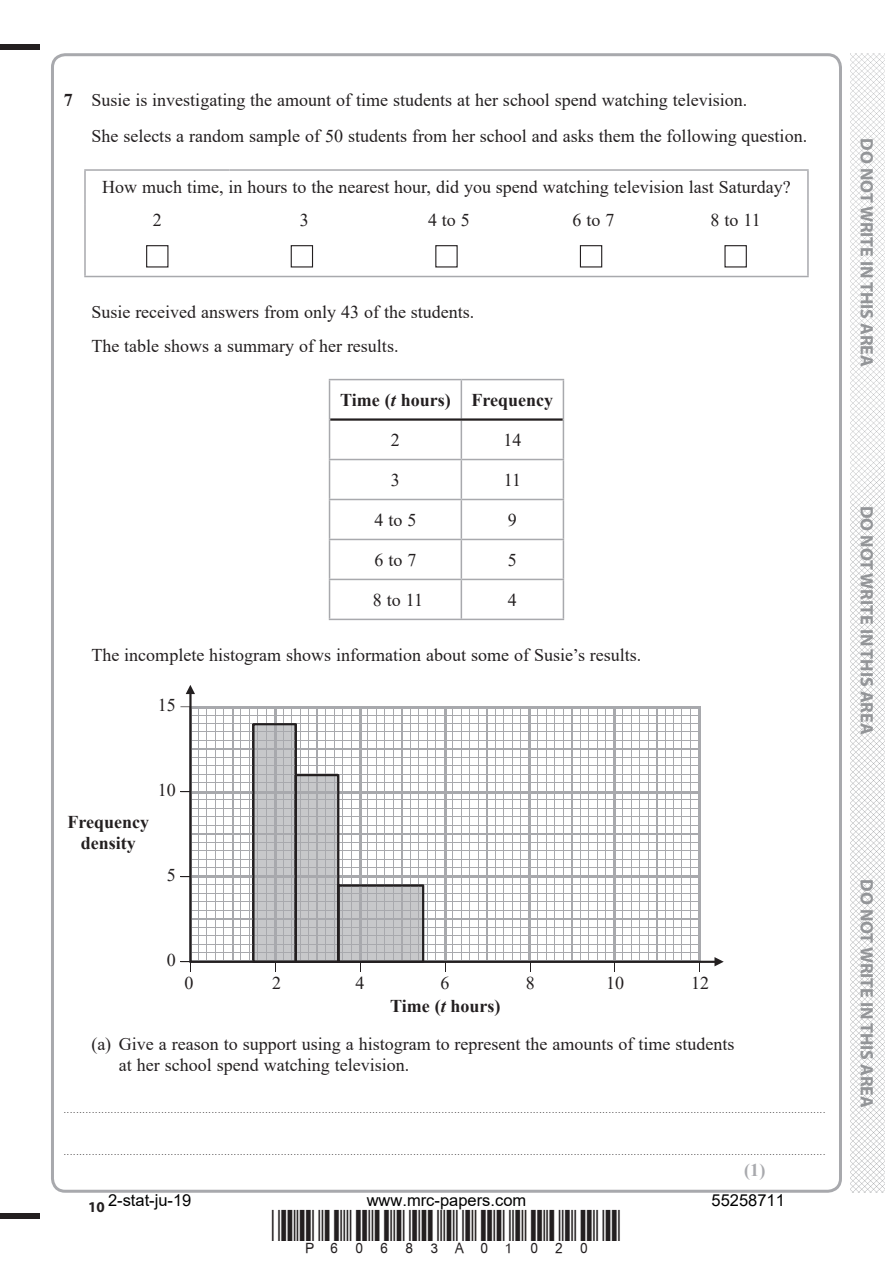
<style>
.page{position:relative;width:893px;height:1263px;background:#fff}
.page>*{position:absolute;margin:0;border:0;box-sizing:border-box;transform-origin:0 0}
.t1{font:18px/36px "Times New Roman";color:#231f20}
.t2{font:700 18px "Myriad Pro";color:#939598}
.t3{font:700 18px/21px "Times New Roman";color:#231f20;text-align:center}
.t4{font:700 18px "Times New Roman";color:#a8a9ad}
.t5{font:16.5px "Arial";color:#000}
.t6{font:700 15px "Myriad Pro";color:#231f20}
.t7{font:9px "Times New Roman";color:#231f20}
.s1{font-weight:700}
.s2{font-style:italic}
</style>
<div class="page">
<div style="left:0;top:44px;width:40px;height:5px;background:#231f20"></div>
<div style="left:0;top:1214px;width:40px;height:5px;background:#231f20"></div>
<img style="left:850px;top:53px;width:34px;height:1140px">
<hr style="left:84px;top:169px;width:146px;height:2px;background:#a8a9ad">
<hr style="left:84px;top:171px;width:2px;height:33px;background:#a8a9ad">
<hr style="left:230px;top:169px;width:579px;height:2px;background:#a8a9ad">
<hr style="left:807px;top:171px;width:2px;height:33px;background:#a8a9ad">
<hr style="left:84px;top:204px;width:2px;height:72px;background:#a8a9ad">
<hr style="left:807px;top:204px;width:2px;height:72px;background:#a8a9ad">
<hr style="left:84px;top:276px;width:725px;height:1px;background:#a8a9ad">
<div style="left:146px;top:245px;width:22px;height:23px;border:1px solid #231f20"></div>
<div style="left:291px;top:245px;width:22px;height:23px;border:1px solid #231f20"></div>
<div style="left:580px;top:245px;width:22px;height:23px;border:1px solid #231f20"></div>
<div style="left:724px;top:245px;width:23px;height:23px;border:1px solid #231f20"></div>
<hr style="left:329px;top:420px;width:1px;height:39px;background:#a8a9ad">
<hr style="left:461px;top:421px;width:1px;height:38px;background:#a8a9ad">
<hr style="left:563px;top:420px;width:1px;height:39px;background:#a8a9ad">
<hr style="left:329px;top:459px;width:132px;height:1px;background:#a8a9ad">
<hr style="left:329px;top:460px;width:1px;height:39px;background:#a8a9ad">
<hr style="left:461px;top:459px;width:103px;height:1px;background:#a8a9ad">
<hr style="left:461px;top:460px;width:1px;height:39px;background:#a8a9ad">
<hr style="left:563px;top:460px;width:1px;height:39px;background:#a8a9ad">
<hr style="left:329px;top:499px;width:132px;height:1px;background:#a8a9ad">
<hr style="left:329px;top:500px;width:1px;height:39px;background:#a8a9ad">
<hr style="left:461px;top:499px;width:103px;height:1px;background:#a8a9ad">
<hr style="left:461px;top:500px;width:1px;height:39px;background:#a8a9ad">
<hr style="left:563px;top:500px;width:1px;height:39px;background:#a8a9ad">
<hr style="left:329px;top:539px;width:132px;height:1px;background:#a8a9ad">
<hr style="left:329px;top:540px;width:1px;height:39px;background:#a8a9ad">
<hr style="left:461px;top:539px;width:103px;height:1px;background:#a8a9ad">
<hr style="left:461px;top:540px;width:1px;height:39px;background:#a8a9ad">
<hr style="left:563px;top:540px;width:1px;height:39px;background:#a8a9ad">
<hr style="left:329px;top:579px;width:132px;height:1px;background:#a8a9ad">
<hr style="left:329px;top:580px;width:1px;height:39px;background:#a8a9ad">
<hr style="left:461px;top:579px;width:103px;height:1px;background:#a8a9ad">
<hr style="left:461px;top:580px;width:1px;height:39px;background:#a8a9ad">
<hr style="left:563px;top:580px;width:1px;height:39px;background:#a8a9ad">
<hr style="left:329px;top:619px;width:235px;height:1px;background:#a8a9ad">
<hr style="left:329px;top:379px;width:132px;height:1px;background:#a8a9ad">
<hr style="left:329px;top:380px;width:1px;height:40px;background:#a8a9ad">
<hr style="left:461px;top:379px;width:103px;height:1px;background:#a8a9ad">
<hr style="left:461px;top:380px;width:1px;height:38px;background:#a8a9ad">
<hr style="left:563px;top:380px;width:1px;height:40px;background:#a8a9ad">
<hr style="left:330px;top:418px;width:233px;height:3px;background:#231f20">
<svg style="left:188px;top:694px;width:526px;height:270px"></svg>
<svg style="left:714px;top:957px;width:10px;height:9px"></svg>
<svg style="left:186px;top:685px;width:9px;height:9px"></svg>
<svg style="left:251px;top:722px;width:174px;height:250px"></svg>
<svg style="left:180px;top:961px;width:11px;height:11px"></svg>
<p class="t1" style="left:91px;top:82px;width:717px;text-indent:-28px"><span class="s1">7</span> Susie is investigating the amount of time students at her school spend watching television.<br>She selects a random sample of 50 students from her school and asks them the following question.</p>
<p class="t1" style="left:153px;top:171px;width:639px;line-height:32.2px;text-indent:-51px">How much time, in hours to the nearest hour, did you spend watching television last Saturday?<br>2</p>
<p class="t1" style="left:300px;top:201px;width:10px">3</p>
<p class="t1" style="left:428px;top:201px;width:43px">4 to 5</p>
<p class="t1" style="left:572px;top:201px;width:43px">6 to 7</p>
<p class="t1" style="left:710px;top:201px;width:52px">8 to 11</p>
<p class="t1" style="left:91px;top:295px;width:385px;line-height:33.8px">Susie received answers from only 43 of the students.<br>The table shows a summary of her results.</p>
<p class="t3" style="left:340px;top:389px;width:215px">Time (<span class="s2">t</span> hours) Frequency</p>
<p class="t1" style="left:391px;top:422px;width:10px">2</p>
<p class="t1" style="left:503px;top:422px;width:19px">14</p>
<p class="t1" style="left:391px;top:462px;width:10px">3</p>
<p class="t1" style="left:504px;top:462px;width:19px">11</p>
<p class="t1" style="left:374px;top:502px;width:43px">4 to 5</p>
<p class="t1" style="left:508px;top:502px;width:10px">9</p>
<p class="t1" style="left:374px;top:542px;width:43px">6 to 7</p>
<p class="t1" style="left:508px;top:542px;width:10px">5</p>
<p class="t1" style="left:373px;top:582px;width:52px">8 to 11</p>
<p class="t1" style="left:508px;top:582px;width:10px">4</p>
<p class="t1" style="left:91px;top:637px;width:552px">The incomplete histogram shows information about some of Susie’s results.</p>
<p class="t1" style="left:158px;top:687px;width:33px">15 –</p>
<p class="t3" style="left:68px;top:812px;width:83px">Frequency density</p>
<p class="t1" style="left:158px;top:772px;width:33px">10 –</p>
<p class="t1" style="left:167px;top:857px;width:24px">5 –</p>
<p class="t1" style="left:167px;top:948px;width:28px;line-height:23.5px;text-align:right">0 –<br>0</p>
<p class="t1" style="left:272px;top:965px;width:10px">2</p>
<p class="t1" style="left:356px;top:965px;width:10px">4</p>
<p class="t1" style="left:441px;top:965px;width:10px">6</p>
<p class="t1" style="left:526px;top:965px;width:10px">8</p>
<p class="t1" style="left:606px;top:965px;width:19px">10</p>
<p class="t1" style="left:691px;top:965px;width:19px">12</p>
<p class="t3" style="left:390px;top:995px;width:112px">Time (<span class="s2">t</span> hours)</p>
<p class="t1" style="left:119px;top:1033px;width:617px;line-height:21px;text-indent:-28px">(a) Give a reason to support using a histogram to represent the amounts of time students at her school spend watching television.</p>
<p class="t7" style="left:64px;top:1105px;width:763px">..................................................................................................................................................................................................................................................</p>
<p class="t7" style="left:64px;top:1147px;width:763px">..................................................................................................................................................................................................................................................</p>
<p class="t4" style="left:744px;top:1160px;width:23px">(1)</p>
<p class="t5" style="left:108px;top:1189px;width:85px">2-stat-ju-19</p>
<p class="t5" style="left:367px;top:1189px;width:161px">www.mrc-papers.com</p>
<p class="t5" style="left:711px;top:1189px;width:75px">55258711</p>
<p class="t6" style="left:88px;top:1201px;width:18px">10</p>
<p class="t2" style="left:873px;top:138px;width:230px;rotate:90deg">DO NOT WRITE IN THIS AREA</p>
<p class="t2" style="left:873px;top:506px;width:230px;rotate:90deg">DO NOT WRITE IN THIS AREA</p>
<p class="t2" style="left:873px;top:879px;width:230px;rotate:90deg">DO NOT WRITE IN THIS AREA</p>
</div>
